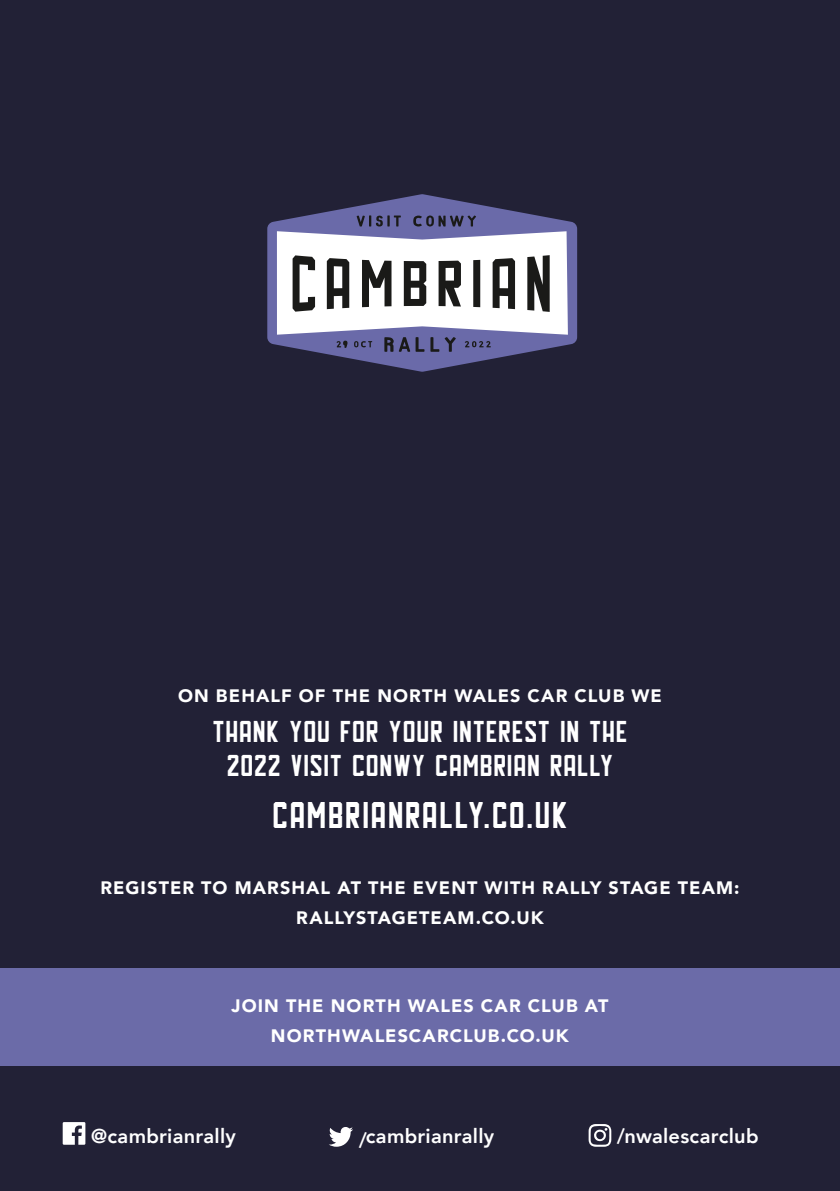
<style>
.page{position:relative;width:840px;height:1191px;background:#fff}
.page>*{position:absolute;margin:0;border:0;box-sizing:border-box;transform-origin:0 0}
.body{font:36.2px "Hal Hal";letter-spacing:.07em;color:#fff}
.t1{font:30px/34px "Hal Hal";letter-spacing:.05em;color:#fff;text-align:center}
.body-2{font:800 20px "Avenir";letter-spacing:.015em;color:#fff}
.t2{font:900 18px/30px "Avenir";letter-spacing:.06em;color:#fff;text-align:center}
</style>
<div class="page">
<div style="left:0;top:0;width:839px;height:1191px;background:#222136"></div>
<div style="left:0;top:967px;width:839px;height:98px;background:#6b6ba8"></div>
<svg style="left:267px;top:194px;width:310px;height:178px"></svg>
<svg style="left:277px;top:215px;width:290px;height:137px;background:#ababbc"></svg>
<svg style="left:63px;top:1122px;width:22px;height:22px"></svg>
<svg style="left:329px;top:1127px;width:24px;height:19px"></svg>
<svg style="left:588px;top:1124px;width:23px;height:22px"></svg>
<p class="t2" style="left:178px;top:680px;width:485px">ON BEHALF OF THE NORTH WALES CAR CLUB WE</p>
<p class="t1" style="left:213px;top:714px;width:415px">THANK YOU FOR YOUR INTEREST IN THE<br>2022 VISIT CONWY CAMBRIAN RALLY</p>
<p class="body" style="left:273px;top:797px;width:295px">CAMBRIANRALLY.CO.UK</p>
<p class="t2" style="left:100px;top:872px;width:640px">REGISTER TO MARSHAL AT THE EVENT WITH RALLY STAGE TEAM:<br>RALLYSTAGETEAM.CO.UK</p>
<p class="t2" style="left:231px;top:990px;width:378px">JOIN THE NORTH WALES CAR CLUB AT<br>NORTHWALESCARCLUB.CO.UK</p>
<p class="body-2" style="left:91px;top:1120px;width:146px">@cambrianrally</p>
<p class="body-2" style="left:359px;top:1120px;width:137px">/cambrianrally</p>
<p class="body-2" style="left:617px;top:1120px;width:143px">/nwalescarclub</p>
</div>
